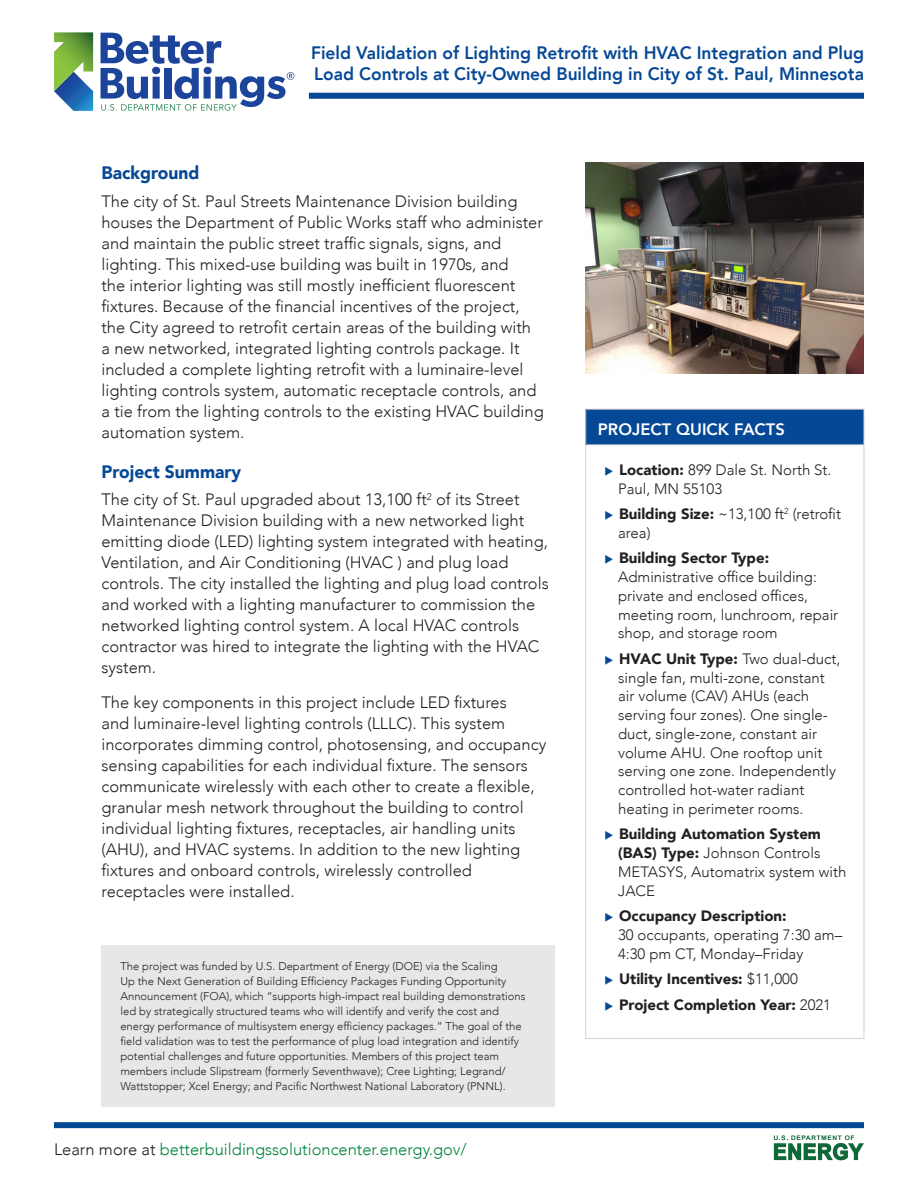
<style>
.page{position:relative;width:918px;height:1188px;background:#fff}
.page>*{position:absolute;margin:0;border:0;box-sizing:border-box;transform-origin:0 0}
.t1{font:800 18px/21.6px "Avenir";color:#054895}
.Body_Text_Head{font:900 18px "Avenir";color:#054895}
.Body_Text{font:300 16.5px/21px "Avenir";color:#231f20}
.t2{font:300 16.5px "Avenir";color:#00833e}
.KT_Head{font:800 16.5px "Avenir";color:#fff}
.t3{font:300 15px/18.8px "Avenir";color:#231f20}
.t4{font:900 15px "Avenir";color:#231f20}
.Body_Text-2{font:300 11.25px/15px "Avenir";color:#231f20}
.s1{color:#231f20}
.s2{color:#054895}
.s3{font-weight:900}
.s4{font-weight:300}
</style>
<div class="page">
<div style="left:54px;top:1122px;width:810px;height:6px;background:#054895"></div>
<svg style="left:774px;top:1135px;width:90px;height:25px"></svg>
<svg style="left:54px;top:32px;width:39px;height:79px;background:#6ea17e"></svg>
<svg style="left:101px;top:33px;width:193px;height:78px"></svg>
<div style="left:309px;top:93px;width:555px;height:6px;background:#054895"></div>
<div style="left:101px;top:945px;width:454px;height:161px;background:#e7e8e6"></div>
<div style="left:586px;top:409px;width:278px;height:36px;background:#054895"></div>
<hr style="left:585px;top:409px;width:279px;height:1px;background:#d2d3d1">
<hr style="left:585px;top:410px;width:1px;height:34px;background:#d2d3d1">
<hr style="left:864px;top:410px;width:1px;height:34px;background:#d2d3d1">
<hr style="left:585px;top:444px;width:279px;height:1px;background:#d2d3d1">
<hr style="left:585px;top:445px;width:1px;height:593px;background:#d2d3d1">
<hr style="left:864px;top:445px;width:1px;height:593px;background:#d2d3d1">
<hr style="left:585px;top:1038px;width:279px;height:1px;background:#d2d3d1">
<img style="left:585px;top:162px;width:279px;height:212px">
<p class="t1" style="left:311px;top:42px;width:554px">Field Validation of Lighting Retrofit with HVAC Integration and Plug<br>Load Controls at City-Owned Building in City of St. Paul, Minnesota</p>
<p class="Body_Text_Head" style="left:101px;top:157px;width:99px">Background</p>
<p class="Body_Text" style="left:101px;top:191px;width:444px">The city of St. Paul Streets Maintenance Division building houses the Department of Public Works staff who administer and maintain the public street traffic signals, signs, and lighting. This mixed-use building was built in 1970s, and<br>the interior lighting was still mostly inefficient fluorescent fixtures. Because of the financial incentives of the project, the City agreed to retrofit certain areas of the building with<br>a new networked, integrated lighting controls package. It included a complete lighting retrofit with a luminaire-level lighting controls system, automatic receptacle controls, and a tie from the lighting controls to the existing HVAC building automation system.</p>
<p class="Body_Text_Head" style="left:101px;top:456px;width:141px">Project Summary</p>
<p class="Body_Text" style="left:101px;top:489px;width:449px">The city of St. Paul upgraded about 13,100 ft<sup>2</sup> of its Street Maintenance Division building with a new networked light emitting diode (LED) lighting system integrated with heating, Ventilation, and Air Conditioning (HVAC ) and plug load controls. The city installed the lighting and plug load controls and worked with a lighting manufacturer to commission the networked lighting control system. A local HVAC controls contractor was hired to integrate the lighting with the HVAC system.</p>
<p class="Body_Text" style="left:101px;top:692px;width:446px">The key components in this project include LED fixtures<br>and luminaire-level lighting controls (LLLC). This system incorporates dimming control, photosensing, and occupancy sensing capabilities for each individual fixture. The sensors communicate wirelessly with each other to create a flexible, granular mesh network throughout the building to control individual lighting fixtures, receptacles, air handling units (AHU), and HVAC systems. In addition to the new lighting fixtures and onboard controls, wirelessly controlled receptacles were installed.</p>
<p class="Body_Text-2" style="left:120px;top:958px;width:407px">The project was funded by U.S. Department of Energy (DOE) via the Scaling<br>Up the Next Generation of Building Efficiency Packages Funding Opportunity Announcement (FOA), which “supports high-impact real building demonstrations led by strategically structured teams who will identify and verify the cost and energy performance of multisystem energy efficiency packages.” The goal of the field validation was to test the performance of plug load integration and identify potential challenges and future opportunities. Members of this project team members include Slipstream (formerly Seventhwave); Cree Lighting; Legrand/ Wattstopper; Xcel Energy; and Pacific Northwest National Laboratory (PNNL).</p>
<p class="t2" style="left:54px;top:1140px;width:414px"><span class="s1">Learn more at</span> betterbuildingssolutioncenter.energy.gov/</p>
<p class="KT_Head" style="left:598px;top:417px;width:188px">PROJECT QUICK FACTS</p>
<p class="t3" style="left:618px;top:460px;width:215px;text-indent:-14px"><span class="s2">◆</span> <span class="s3">Location:</span> 899 Dale St. North St.<br>Paul, MN 55103</p>
<p class="t3" style="left:618px;top:505px;width:224px;text-indent:-14px"><span class="s2">◆</span> <span class="s3">Building Size:</span> ~13,100 ft<sup>2</sup> (retrofit area)</p>
<p class="t3" style="left:618px;top:549px;width:222px;text-indent:-14px"><span class="s2">◆</span> <span class="s3">Building Sector Type:<br></span>Administrative office building: private and enclosed offices, meeting room, lunchroom, repair shop, and storage room</p>
<p class="t3" style="left:618px;top:649px;width:224px;text-indent:-14px"><span class="s2">◆</span> <span class="s3">HVAC Unit Type:</span> Two dual-duct, single fan, multi-zone, constant air volume (CAV) AHUs (each serving four zones). One single&shy;duct, single-zone, constant air volume AHU. One rooftop unit serving one zone. Independently controlled hot-water radiant heating in perimeter rooms.</p>
<p class="t3" style="left:618px;top:825px;width:230px;text-indent:-14px"><span class="s2">◆</span> <span class="s3">Building Automation System (BAS) Type:</span> Johnson Controls<br>METASYS, Automatrix system with<br>JACE</p>
<p class="t3" style="left:618px;top:907px;width:226px;text-indent:-14px"><span class="s2">◆</span> <span class="s3">Occupancy Description:<br></span>30 occupants, operating 7:30 am–<br>4:30 pm CT, Monday–Friday</p>
<p class="t4" style="left:605px;top:966px;width:195px"><span class="s2">◆</span> Utility Incentives: <span class="s4">$11,000</span></p>
<p class="t4" style="left:605px;top:992px;width:228px"><span class="s2">◆</span> Project Completion Year: <span class="s4">2021</span></p>
</div>
